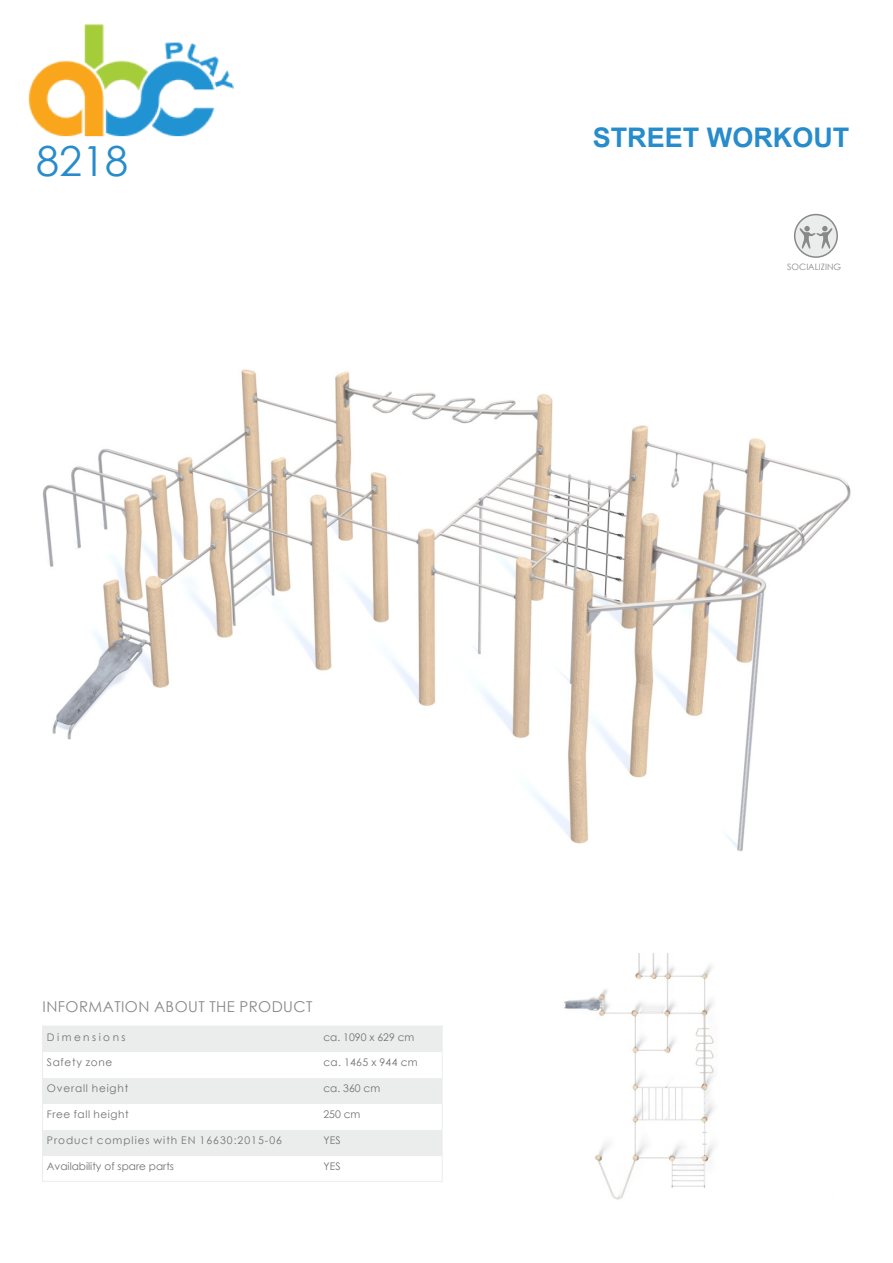
<style>
.page{position:relative;width:893px;height:1263px;background:#fff}
.page>*{position:absolute;margin:0;border:0;box-sizing:border-box;transform-origin:0 0}
.t1{font:41.4px "Century Gothic";color:#278ccc}
.t2{font:700 27px "Arial";color:#278ccc}
.t3{font:15px "Century Gothic";letter-spacing:.03em;color:#898989}
.t4{font:10.5px "Century Gothic";letter-spacing:.055em;color:#727271}
.t5{font:10.5px "Century Gothic";color:#727271}
.t6{font:10.5px "Century Gothic";letter-spacing:.095em;color:#727271}
.t7{font:10.5px "Century Gothic";letter-spacing:.025em;color:#727271}
.t8{font:10.5px "Century Gothic";letter-spacing:.08em;color:#727271}
.t9{font:10.5px "Century Gothic";letter-spacing:.235em;color:#727271}
.t10{font:8.7px "Century Gothic";color:#898989}
</style>
<div class="page">
<img style="left:564px;top:953px;width:150px;height:247px">
<img style="left:43px;top:369px;width:808px;height:483px">
<hr style="left:848px;top:963px;width:2px;height:236px;background:#898989">
<div style="left:43px;top:1026px;width:276px;height:25px;background:#ebecec"></div>
<div style="left:319px;top:1026px;width:123px;height:25px;background:#ebecec"></div>
<div style="left:43px;top:1078px;width:276px;height:26px;background:#ebecec"></div>
<div style="left:319px;top:1078px;width:123px;height:26px;background:#ebecec"></div>
<div style="left:43px;top:1130px;width:276px;height:25px;background:#ebecec"></div>
<div style="left:319px;top:1130px;width:123px;height:25px;background:#ebecec"></div>
<hr style="left:42px;top:1026px;width:1px;height:156px;background:#ebecec">
<hr style="left:442px;top:1026px;width:1px;height:156px;background:#ebecec">
<hr style="left:42px;top:1181px;width:401px;height:1px;background:#ebecec">
<div style="left:795px;top:215px;width:42px;height:42px;background:#ebecec;border-radius:50%"></div>
<div style="left:794px;top:214px;width:44px;height:44px;border:2px solid #898989;border-radius:50%"></div>
<svg style="left:800px;top:226px;width:32px;height:23px"></svg>
<img style="left:28px;top:24px;width:205px;height:113px">
<h1 class="t1" style="left:36px;top:132px;width:93px">8218</h1>
<h2 class="t2" style="left:593px;top:118px;width:258px">STREET WORKOUT</h2>
<p class="t10" style="left:787px;top:261px;width:55px">SOCIALIZING</p>
<h3 class="t3" style="left:43px;top:996px;width:271px">INFORMATION ABOUT THE PRODUCT</h3>
<p class="t9" style="left:47px;top:1029px;width:80px">Dimensions</p>
<p class="t5" style="left:323px;top:1029px;width:92px">ca. 1090 x 629 cm</p>
<p class="t4" style="left:47px;top:1055px;width:67px">Safety zone</p>
<p class="t7" style="left:323px;top:1055px;width:96px">ca. 1465 x 944 cm</p>
<p class="t8" style="left:47px;top:1081px;width:83px">Overall height</p>
<p class="t4" style="left:323px;top:1081px;width:58px">ca. 360 cm</p>
<p class="t4" style="left:47px;top:1107px;width:83px">Free fall height</p>
<p class="t4" style="left:323px;top:1107px;width:39px">250 cm</p>
<p class="t6" style="left:47px;top:1133px;width:237px">Product complies with EN 16630:2015-06</p>
<p class="t4" style="left:323px;top:1133px;width:19px">YES</p>
<p class="t5" style="left:47px;top:1159px;width:129px">Availability of spare parts</p>
<p class="t4" style="left:323px;top:1159px;width:19px">YES</p>
</div>
